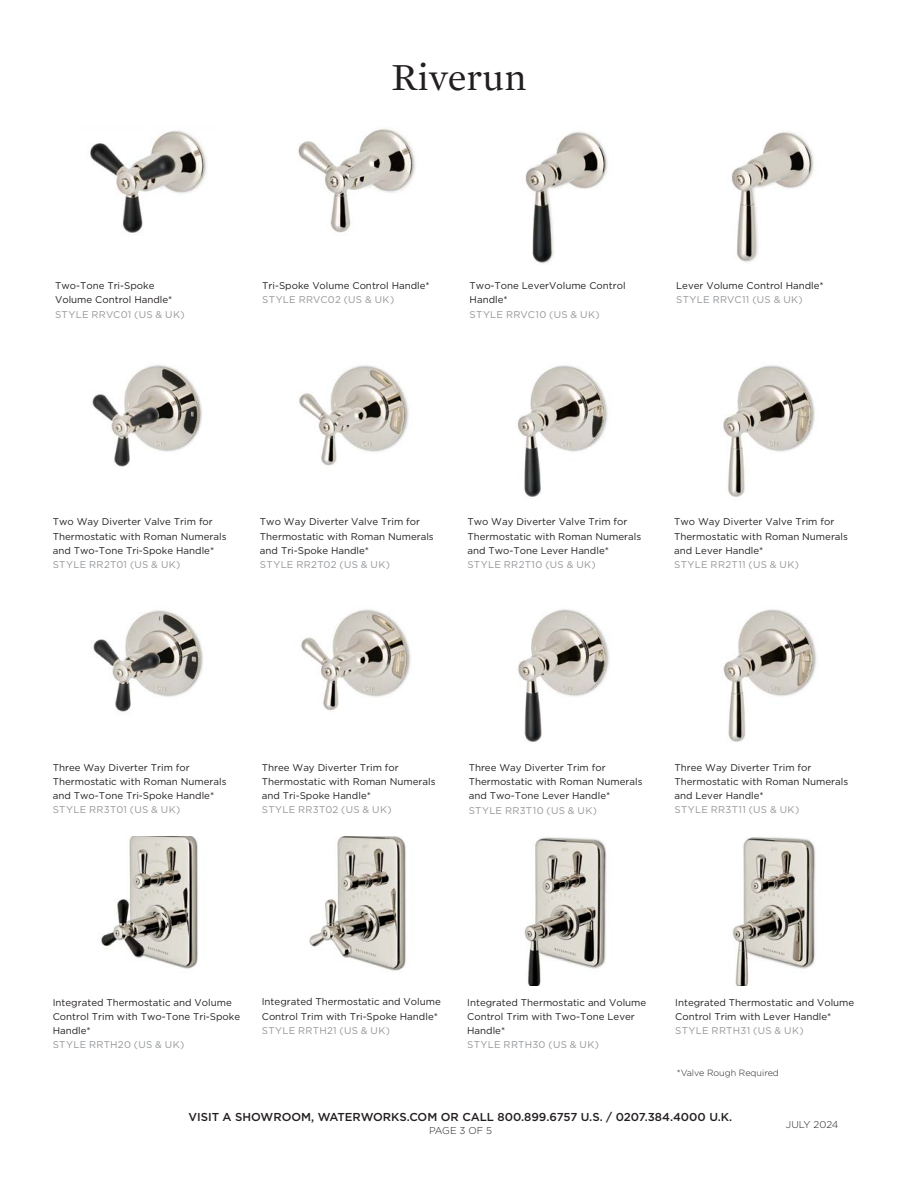
<style>
.page{position:relative;width:918px;height:1188px;background:#fff}
.page>*{position:absolute;margin:0;border:0;box-sizing:border-box;transform-origin:0 0}
.t1{font:39px "Mercury Text G1";color:#231f20}
.t2{font:500 11.55px "Gotham";color:#231f20}
.t3{font:300 9.9px "Gotham";letter-spacing:-.005em;color:#231f20}
.Text__LIGHT_-_6_5_9_5__0{font:9.75px/14.2px "Gotham";color:#231f20}
.Text__product_number{font:9.75px "Gotham";letter-spacing:.03em;color:#939598}
.t4{font:300 9px "Gotham";color:#231f20}
</style>
<div class="page">
<img style="left:92px;top:365px;width:110px;height:102px">
<img style="left:299px;top:365px;width:110px;height:101px">
<img style="left:518px;top:365px;width:90px;height:132px">
<img style="left:723px;top:365px;width:92px;height:132px">
<img style="left:93px;top:610px;width:110px;height:102px">
<img style="left:101px;top:837px;width:97px;height:132px">
<img style="left:301px;top:609px;width:110px;height:102px">
<img style="left:309px;top:837px;width:97px;height:134px">
<img style="left:518px;top:609px;width:92px;height:133px">
<img style="left:723px;top:609px;width:94px;height:133px">
<img style="left:524px;top:837px;width:83px;height:148px">
<img style="left:732px;top:837px;width:84px;height:148px">
<img style="left:90px;top:131px;width:117px;height:102px">
<img style="left:298px;top:128px;width:118px;height:105px">
<img style="left:525px;top:131px;width:83px;height:133px">
<img style="left:731px;top:131px;width:83px;height:131px">
<p class="Text__LIGHT_-_6_5_9_5__0" style="left:55px;top:278px;width:119px">Two-Tone Tri-Spoke<br>Volume Control Handle*</p>
<p class="Text__product_number" style="left:55px;top:308px;width:131px">STYLE RRVC01 (US &amp; UK)</p>
<h1 class="t1" style="left:392px;top:49px;width:136px">Riverun</h1>
<p class="Text__LIGHT_-_6_5_9_5__0" style="left:262px;top:278px;width:169px">Tri-Spoke Volume Control Handle*</p>
<p class="Text__product_number" style="left:262px;top:294px;width:133px">STYLE RRVC02 (US &amp; UK)</p>
<p class="Text__LIGHT_-_6_5_9_5__0" style="left:470px;top:278px;width:157px">Two-Tone LeverVolume Control<br>Handle*</p>
<p class="Text__product_number" style="left:470px;top:308px;width:132px">STYLE RRVC10 (US &amp; UK)</p>
<p class="Text__LIGHT_-_6_5_9_5__0" style="left:676px;top:278px;width:149px">Lever Volume Control Handle*</p>
<p class="Text__product_number" style="left:676px;top:294px;width:128px">STYLE RRVC11 (US &amp; UK)</p>
<p class="Text__LIGHT_-_6_5_9_5__0" style="left:53px;top:515px;width:175px">Two Way Diverter Valve Trim for<br>Thermostatic with Roman Numerals and Two-Tone Tri-Spoke Handle*</p>
<p class="Text__product_number" style="left:53px;top:558px;width:129px">STYLE RR2T01 (US &amp; UK)</p>
<p class="Text__LIGHT_-_6_5_9_5__0" style="left:260px;top:515px;width:175px">Two Way Diverter Valve Trim for<br>Thermostatic with Roman Numerals and Tri-Spoke Handle*</p>
<p class="Text__product_number" style="left:260px;top:558px;width:132px">STYLE RR2T02 (US &amp; UK)</p>
<p class="Text__LIGHT_-_6_5_9_5__0" style="left:467px;top:514px;width:175px">Two Way Diverter Valve Trim for<br>Thermostatic with Roman Numerals and Two-Tone Lever Handle*</p>
<p class="Text__product_number" style="left:467px;top:558px;width:130px">STYLE RR2T10 (US &amp; UK)</p>
<p class="Text__LIGHT_-_6_5_9_5__0" style="left:674px;top:514px;width:175px">Two Way Diverter Valve Trim for<br>Thermostatic with Roman Numerals and Lever Handle*</p>
<p class="Text__product_number" style="left:674px;top:558px;width:126px">STYLE RR2T11 (US &amp; UK)</p>
<p class="Text__LIGHT_-_6_5_9_5__0" style="left:53px;top:760px;width:175px">Three Way Diverter Trim for<br>Thermostatic with Roman Numerals and Two-Tone Tri-Spoke Handle*</p>
<p class="Text__product_number" style="left:53px;top:804px;width:129px">STYLE RR3T01 (US &amp; UK)</p>
<p class="Text__LIGHT_-_6_5_9_5__0" style="left:262px;top:760px;width:175px">Three Way Diverter Trim for<br>Thermostatic with Roman Numerals and Tri-Spoke Handle*</p>
<p class="Text__product_number" style="left:262px;top:804px;width:131px">STYLE RR3T02 (US &amp; UK)</p>
<p class="Text__LIGHT_-_6_5_9_5__0" style="left:469px;top:760px;width:175px">Three Way Diverter Trim for<br>Thermostatic with Roman Numerals and Two-Tone Lever Handle*</p>
<p class="Text__product_number" style="left:469px;top:804px;width:130px">STYLE RR3T10 (US &amp; UK)</p>
<p class="Text__LIGHT_-_6_5_9_5__0" style="left:674px;top:760px;width:175px">Three Way Diverter Trim for<br>Thermostatic with Roman Numerals and Lever Handle*</p>
<p class="Text__product_number" style="left:674px;top:804px;width:126px">STYLE RR3T11 (US &amp; UK)</p>
<p class="Text__LIGHT_-_6_5_9_5__0" style="left:53px;top:995px;width:189px">Integrated Thermostatic and Volume<br>Control Trim with Two-Tone Tri-Spoke<br>Handle*</p>
<p class="Text__product_number" style="left:53px;top:1039px;width:133px">STYLE RRTH20 (US &amp; UK)</p>
<p class="Text__LIGHT_-_6_5_9_5__0" style="left:262px;top:995px;width:181px">Integrated Thermostatic and Volume<br>Control Trim with Tri-Spoke Handle*</p>
<p class="Text__product_number" style="left:262px;top:1024px;width:130px">STYLE RRTH21 (US &amp; UK)</p>
<p class="Text__LIGHT_-_6_5_9_5__0" style="left:467px;top:995px;width:181px">Integrated Thermostatic and Volume<br>Control Trim with Two-Tone Lever<br>Handle*</p>
<p class="Text__product_number" style="left:467px;top:1039px;width:133px">STYLE RRTH30 (US &amp; UK)</p>
<p class="Text__LIGHT_-_6_5_9_5__0" style="left:675px;top:995px;width:181px">Integrated Thermostatic and Volume<br>Control Trim with Lever Handle*</p>
<p class="Text__product_number" style="left:675px;top:1024px;width:130px">STYLE RRTH31 (US &amp; UK)</p>
<p class="t4" style="left:677px;top:1067px;width:104px">*Valve Rough Required</p>
<p class="t2" style="left:189px;top:1109px;width:545px">VISIT A SHOWROOM, WATERWORKS.COM OR CALL 800.899.6757 U.S. / 0207.384.4000 U.K.</p>
<p class="t3" style="left:429px;top:1124px;width:65px">PAGE 3 OF 5</p>
<p class="t3" style="left:786px;top:1119px;width:54px">JULY 2024</p>
</div>
